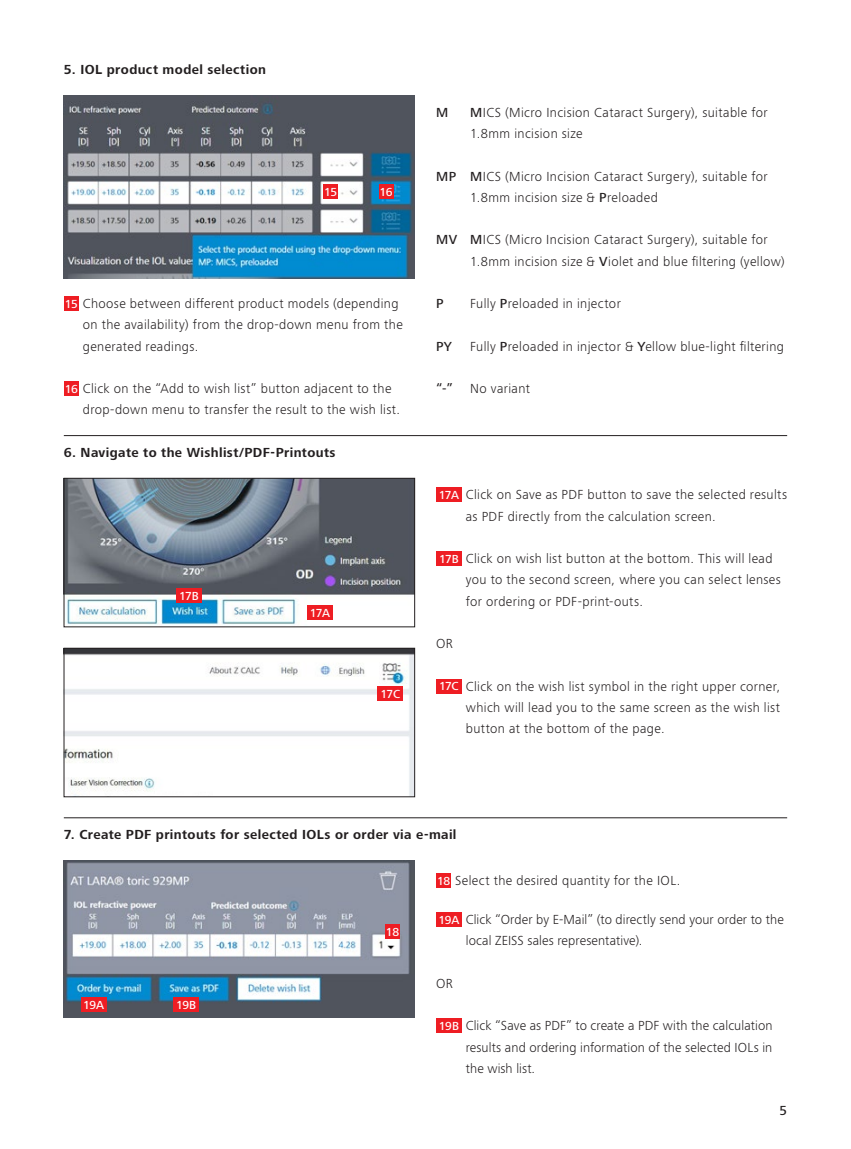
<style>
.page{position:relative;width:851px;height:1149px;background:#fff}
.page>*{position:absolute;margin:0;border:0;box-sizing:border-box;transform-origin:0 0}
.t1{font:300 13.5px/21.1px "ZEISS Frutiger Next W1 G";letter-spacing:.025em;color:#231f20}
.t2{font:700 13.5px "ZEISS Frutiger Next W1 G";letter-spacing:.03em;color:#231f20}
.t3{font:500 13.5px "ZEISS Frutiger Next W1 G";color:#231f20}
.t4{font:500 12px "ZEISS Frutiger Next W1 G";letter-spacing:-.035em;color:#fff}
.s1{font-weight:500;font-size:12px;color:#fff}
.s2{font-weight:500}
</style>
<div class="page">
<div style="left:64px;top:296px;width:15px;height:15px;background:#ee1d23"></div>
<div style="left:64px;top:381px;width:15px;height:15px;background:#ee1d23"></div>
<hr style="left:64px;top:435px;width:723px;height:1px;background:#231f20">
<hr style="left:64px;top:817px;width:723px;height:1px;background:#231f20">
<div style="left:436px;top:872px;width:15px;height:15px;background:#ee1d23"></div>
<div style="left:436px;top:912px;width:25px;height:14px;background:#ee1d23"></div>
<div style="left:436px;top:1018px;width:25px;height:15px;background:#ee1d23"></div>
<img style="left:64px;top:96px;width:351px;height:182px">
<div style="left:436px;top:487px;width:25px;height:15px;background:#ee1d23"></div>
<div style="left:436px;top:551px;width:25px;height:15px;background:#ee1d23"></div>
<div style="left:436px;top:678px;width:25px;height:15px;background:#ee1d23"></div>
<img style="left:66px;top:480px;width:347px;height:145px">
<div style="left:64px;top:478px;width:351px;height:149px;border:1px solid #231f20"></div>
<div style="left:307px;top:604px;width:26px;height:15px;background:#ee1d23"></div>
<img style="left:66px;top:650px;width:347px;height:144px">
<div style="left:64px;top:648px;width:351px;height:148px;border:1px solid #231f20"></div>
<div style="left:377px;top:686px;width:26px;height:15px;background:#ee1d23"></div>
<div style="left:64px;top:860px;width:351px;height:157px;background:#50545d"></div>
<img style="left:66px;top:862px;width:344px;height:141px">
<div style="left:385px;top:924px;width:15px;height:15px;background:#ee1d23"></div>
<div style="left:81px;top:996px;width:25px;height:15px;background:#ee1d23"></div>
<div style="left:323px;top:184px;width:15px;height:15px;background:#ee1d23"></div>
<div style="left:378px;top:184px;width:15px;height:15px;background:#ee1d23"></div>
<div style="left:176px;top:588px;width:26px;height:15px;background:#ee1d23"></div>
<div style="left:173px;top:996px;width:26px;height:15px;background:#ee1d23"></div>
<p class="t2" style="left:64px;top:60px;width:204px">5. IOL product model selection</p>
<p class="t4" style="left:324px;top:183px;width:15px">15</p>
<p class="t4" style="left:379px;top:183px;width:15px">16</p>
<p class="t1" style="left:83px;top:292px;width:321px;text-indent:-18px"><span class="s1">15</span> Choose between different product models (depending on the availability) from the drop-down menu from the generated readings.</p>
<p class="t1" style="left:83px;top:377px;width:319px;text-indent:-18px"><span class="s1">16</span> Click on the “Add to wish list” button adjacent to the drop-down menu to transfer the result to the wish list.</p>
<p class="t2" style="left:64px;top:442px;width:273px">6. Navigate to the Wishlist/PDF-Printouts</p>
<p class="t4" style="left:179px;top:587px;width:21px">17B</p>
<p class="t4" style="left:310px;top:604px;width:22px">17A</p>
<p class="t4" style="left:380px;top:685px;width:21px">17C</p>
<p class="t3" style="left:436px;top:103px;width:14px">M</p>
<p class="t1" style="left:470px;top:101px;width:299px"><span class="s2">M</span>ICS (Micro Incision Cataract Surgery), suitable for<br>1.8mm incision size</p>
<p class="t1" style="left:470px;top:165px;width:299px;text-indent:-34px"><span class="s2">MP M</span>ICS (Micro Incision Cataract Surgery), suitable for<br>1.8mm incision size &amp; <span class="s2">P</span>reloaded</p>
<p class="t1" style="left:470px;top:228px;width:316px;text-indent:-34px"><span class="s2">MV M</span>ICS (Micro Incision Cataract Surgery), suitable for<br>1.8mm incision size &amp; <span class="s2">V</span>iolet and blue filtering (yellow)</p>
<p class="t3" style="left:436px;top:294px;width:9px">P</p>
<p class="t1" style="left:470px;top:292px;width:152px">Fully <span class="s2">P</span>reloaded in injector</p>
<p class="t3" style="left:436px;top:336px;width:17px">PY</p>
<p class="t1" style="left:470px;top:334px;width:315px">Fully <span class="s2">P</span>reloaded in injector &amp; <span class="s2">Y</span>ellow blue-light filtering</p>
<p class="t3" style="left:436px;top:379px;width:18px">“-”</p>
<p class="t1" style="left:470px;top:377px;width:61px">No variant</p>
<p class="t1" style="left:465px;top:483px;width:323px;text-indent:-27px"><span class="s1">17A</span> Click on Save as PDF button to save the selected results as PDF directly from the calculation screen.</p>
<p class="t1" style="left:465px;top:547px;width:316px;text-indent:-27px"><span class="s1">17B</span> Click on wish list button at the bottom. This will lead you to the second screen, where you can select lenses for ordering or PDF-print-outs.</p>
<p class="t1" style="left:436px;top:632px;width:18px">OR</p>
<p class="t1" style="left:465px;top:674px;width:316px;text-align:justify;text-indent:-27px"><span class="s1">17C</span> Click on the wish list symbol in the right upper corner, which will lead you to the same screen as the wish list button at the bottom of the page.</p>
<p class="t2" style="left:64px;top:824px;width:394px">7. Create PDF printouts for selected IOLs or order via e-mail</p>
<p class="t1" style="left:437px;top:868px;width:245px"><span class="s1">18</span> Select the desired quantity for the IOL.</p>
<p class="t1" style="left:465px;top:908px;width:319px;text-indent:-27px"><span class="s1">19A</span> Click “Order by E-Mail” (to directly send your order to the local ZEISS sales representative).</p>
<p class="t1" style="left:436px;top:971px;width:18px">OR</p>
<p class="t1" style="left:465px;top:1014px;width:308px;text-align:justify;text-indent:-27px"><span class="s1">19B</span> Click “Save as PDF” to create a PDF with the calculation results and ordering information of the selected IOLs in the wish list.</p>
<p class="t4" style="left:386px;top:923px;width:15px">18</p>
<p class="t4" style="left:83px;top:995px;width:22px">19A</p>
<p class="t4" style="left:176px;top:995px;width:22px">19B</p>
<p class="t3" style="left:779px;top:1100px;width:9px">5</p>
</div>
